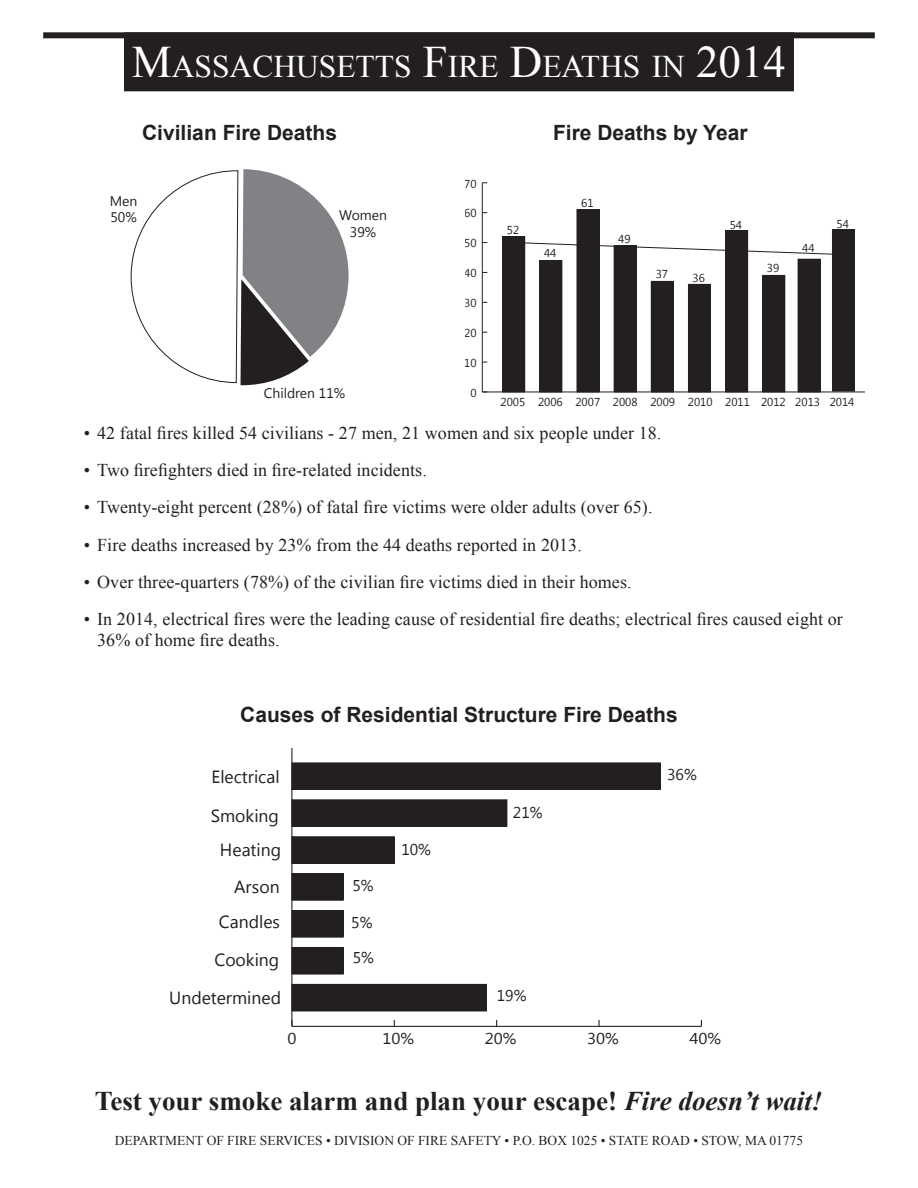
<style>
.page{position:relative;width:918px;height:1188px;background:#fff}
.page>*{position:absolute;margin:0;border:0;box-sizing:border-box;transform-origin:0 0}
.t1{font:31.5px "Times New Roman";color:#fff}
.t2{font:700 27px "Times New Roman";color:#231f20}
.t3{font:700 21px "Arial";color:#231f20}
.t4{font:18px/21px "Times New Roman";letter-spacing:.005em;color:#231f20}
.t5{font:17.55px/33.9px "Segoe UI";color:#231f20;text-align:center}
.t6{font:15.6px "Segoe UI";color:#231f20}
.t7{font:15.6px "Segoe UI";color:#231f20;scale:1.07 1}
.t8{font:13.95px/16.6px "Segoe UI";color:#231f20}
.t9{font:13.5px "Times New Roman";color:#231f20}
.t10{font:11.55px "Segoe UI";color:#231f20}
.s1{font-size:45px}
.s2{font-style:italic}
</style>
<div class="page">
<div style="left:43px;top:32px;width:832px;height:6px;background:#231f20"></div>
<div style="left:125px;top:33px;width:668px;height:58px;background:#231f20"></div>
<div style="left:124px;top:32px;width:670px;height:59px;border:2px solid #231f20"></div>
<svg style="left:131px;top:169px;width:218px;height:216px"></svg>
<hr style="left:482px;top:392px;width:383px;height:1px;background:#231f20">
<hr style="left:482px;top:183px;width:1px;height:209px;background:#231f20">
<svg style="left:525px;top:242px;width:307px;height:13px"></svg>
<div style="left:798px;top:259px;width:22px;height:133px;background:#231f20"></div>
<div style="left:798px;top:259px;width:23px;height:133px;border:1px solid #231f20"></div>
<div style="left:503px;top:237px;width:22px;height:155px;background:#231f20"></div>
<div style="left:502px;top:236px;width:23px;height:156px;border:1px solid #231f20"></div>
<div style="left:540px;top:260px;width:22px;height:132px;background:#231f20"></div>
<div style="left:539px;top:260px;width:23px;height:132px;border:1px solid #231f20"></div>
<div style="left:577px;top:210px;width:22px;height:182px;background:#231f20"></div>
<div style="left:614px;top:246px;width:22px;height:146px;background:#231f20"></div>
<div style="left:614px;top:245px;width:23px;height:147px;border:1px solid #231f20"></div>
<div style="left:651px;top:281px;width:22px;height:111px;background:#231f20"></div>
<div style="left:651px;top:281px;width:23px;height:111px;border:1px solid #231f20"></div>
<div style="left:688px;top:284px;width:22px;height:108px;background:#231f20"></div>
<div style="left:688px;top:284px;width:23px;height:108px;border:1px solid #231f20"></div>
<div style="left:763px;top:275px;width:22px;height:117px;background:#231f20"></div>
<div style="left:762px;top:275px;width:23px;height:117px;border:1px solid #231f20"></div>
<div style="left:726px;top:231px;width:22px;height:161px;background:#231f20"></div>
<div style="left:725px;top:230px;width:23px;height:162px;border:1px solid #231f20"></div>
<div style="left:832px;top:230px;width:23px;height:161px;background:#231f20"></div>
<hr style="left:292px;top:1026px;width:409px;height:1px;background:#231f20">
<svg style="left:598px;top:1020px;width:2px;height:6px"></svg>
<hr style="left:291px;top:748px;width:1px;height:278px;background:#231f20">
<div style="left:292px;top:763px;width:368px;height:26px;background:#231f20"></div>
<div style="left:291px;top:762px;width:370px;height:28px;border:1px solid #231f20"></div>
<div style="left:292px;top:800px;width:215px;height:26px;background:#231f20"></div>
<div style="left:291px;top:799px;width:216px;height:28px;border:1px solid #231f20"></div>
<div style="left:292px;top:837px;width:102px;height:26px;background:#231f20"></div>
<div style="left:291px;top:836px;width:104px;height:28px;border:1px solid #231f20"></div>
<div style="left:292px;top:874px;width:51px;height:26px;background:#231f20"></div>
<div style="left:291px;top:873px;width:53px;height:28px;border:1px solid #231f20"></div>
<div style="left:292px;top:911px;width:51px;height:26px;background:#231f20"></div>
<div style="left:291px;top:910px;width:53px;height:28px;border:1px solid #231f20"></div>
<div style="left:292px;top:947px;width:51px;height:27px;background:#231f20"></div>
<div style="left:291px;top:947px;width:53px;height:28px;border:1px solid #231f20"></div>
<div style="left:292px;top:984px;width:194px;height:27px;background:#231f20"></div>
<h1 class="t1" style="left:132px;top:45px;width:656px"><span class="s1">M</span>ASSACHUSETTS <span class="s1">F</span>IRE <span class="s1">D</span>EATHS IN <span class="s1">2014</span></h1>
<p class="t3" style="left:142px;top:119px;width:196px">Civilian Fire Deaths</p>
<p class="t3" style="left:553px;top:119px;width:196px">Fire Deaths by Year</p>
<p class="t8" style="left:110px;top:192px;width:29px">Men<br>50%</p>
<p class="t8" style="left:339px;top:206px;width:49px;text-align:center">Women<br>39%</p>
<p class="t10" style="left:464px;top:175px;width:14px">70</p>
<p class="t10" style="left:464px;top:205px;width:14px">60</p>
<p class="t10" style="left:464px;top:235px;width:14px">50</p>
<p class="t10" style="left:464px;top:265px;width:14px">40</p>
<p class="t10" style="left:464px;top:295px;width:14px">30</p>
<p class="t10" style="left:464px;top:325px;width:14px">20</p>
<p class="t10" style="left:464px;top:355px;width:14px">10</p>
<p class="t8" style="left:264px;top:384px;width:83px">Children 11%</p>
<p class="t10" style="left:470px;top:385px;width:8px">0</p>
<p class="t10" style="left:507px;top:222px;width:14px">52</p>
<p class="t10" style="left:544px;top:245px;width:14px">44</p>
<p class="t10" style="left:581px;top:195px;width:14px">61</p>
<p class="t10" style="left:618px;top:231px;width:14px">49</p>
<p class="t10" style="left:656px;top:266px;width:14px">37</p>
<p class="t10" style="left:693px;top:269px;width:14px">36</p>
<p class="t10" style="left:730px;top:217px;width:14px">54</p>
<p class="t10" style="left:767px;top:260px;width:14px">39</p>
<p class="t10" style="left:802px;top:239px;width:14px">44</p>
<p class="t10" style="left:837px;top:216px;width:14px">54</p>
<p class="t10" style="left:501px;top:394px;width:355px">2005 2006 2007 2008 2009 2010 2011 2012 2013 2014</p>
<p class="t4" style="left:84px;top:422px;width:579px">• 42 fatal fires killed 54 civilians - 27 men, 21 women and six people under 18.</p>
<p class="t4" style="left:84px;top:459px;width:345px">• Two firefighters died in fire-related incidents.</p>
<p class="t4" style="left:84px;top:497px;width:570px">• Twenty-eight percent (28%) of fatal fire victims were older adults (over 65).</p>
<p class="t4" style="left:84px;top:534px;width:500px">• Fire deaths increased by 23% from the 44 deaths reported in 2013.</p>
<p class="t4" style="left:84px;top:571px;width:549px">• Over three-quarters (78%) of the civilian fire victims died in their homes.</p>
<p class="t4" style="left:97px;top:608px;width:747px;text-indent:-14px">• In 2014, electrical fires were the leading cause of residential fire deaths; electrical fires caused eight or<br>36% of home fire deaths.</p>
<p class="t3" style="left:240px;top:700px;width:439px">Causes of Residential Structure Fire Deaths</p>
<p class="t5" style="left:211px;top:759px;width:70px">Electrical</p>
<p class="t5" style="left:211px;top:798px;width:72px">Smoking<br>Heating</p>
<p class="t6" style="left:401px;top:838px;width:31px">10%</p>
<p class="t6" style="left:513px;top:801px;width:31px">21%</p>
<p class="t5" style="left:234px;top:869px;width:47px">Arson</p>
<p class="t6" style="left:352px;top:875px;width:23px">5%</p>
<p class="t5" style="left:219px;top:904px;width:63px">Candles</p>
<p class="t6" style="left:351px;top:912px;width:23px">5%</p>
<p class="t5" style="left:214px;top:942px;width:66px">Cooking</p>
<p class="t6" style="left:353px;top:947px;width:23px">5%</p>
<p class="t5" style="left:169px;top:980px;width:113px">Undetermined</p>
<p class="t6" style="left:497px;top:984px;width:31px">19%</p>
<p class="t6" style="left:667px;top:764px;width:31px">36%</p>
<p class="t7" style="left:287px;top:1028px;width:10px">0</p>
<p class="t7" style="left:382px;top:1028px;width:31px">10%</p>
<p class="t7" style="left:485px;top:1028px;width:31px">20%</p>
<p class="t7" style="left:587px;top:1028px;width:31px">30%</p>
<p class="t7" style="left:689px;top:1028px;width:31px">40%</p>
<h2 class="t2" style="left:95px;top:1083px;width:729px">Test your smoke alarm and plan your escape! <span class="s2">Fire doesn’t wait!</span></h2>
<p class="t9" style="left:115px;top:1131px;width:690px">DEPARTMENT OF FIRE SERVICES • DIVISION OF FIRE SAFETY • P.O. BOX 1025 • STATE ROAD • STOW, MA 01775</p>
</div>
